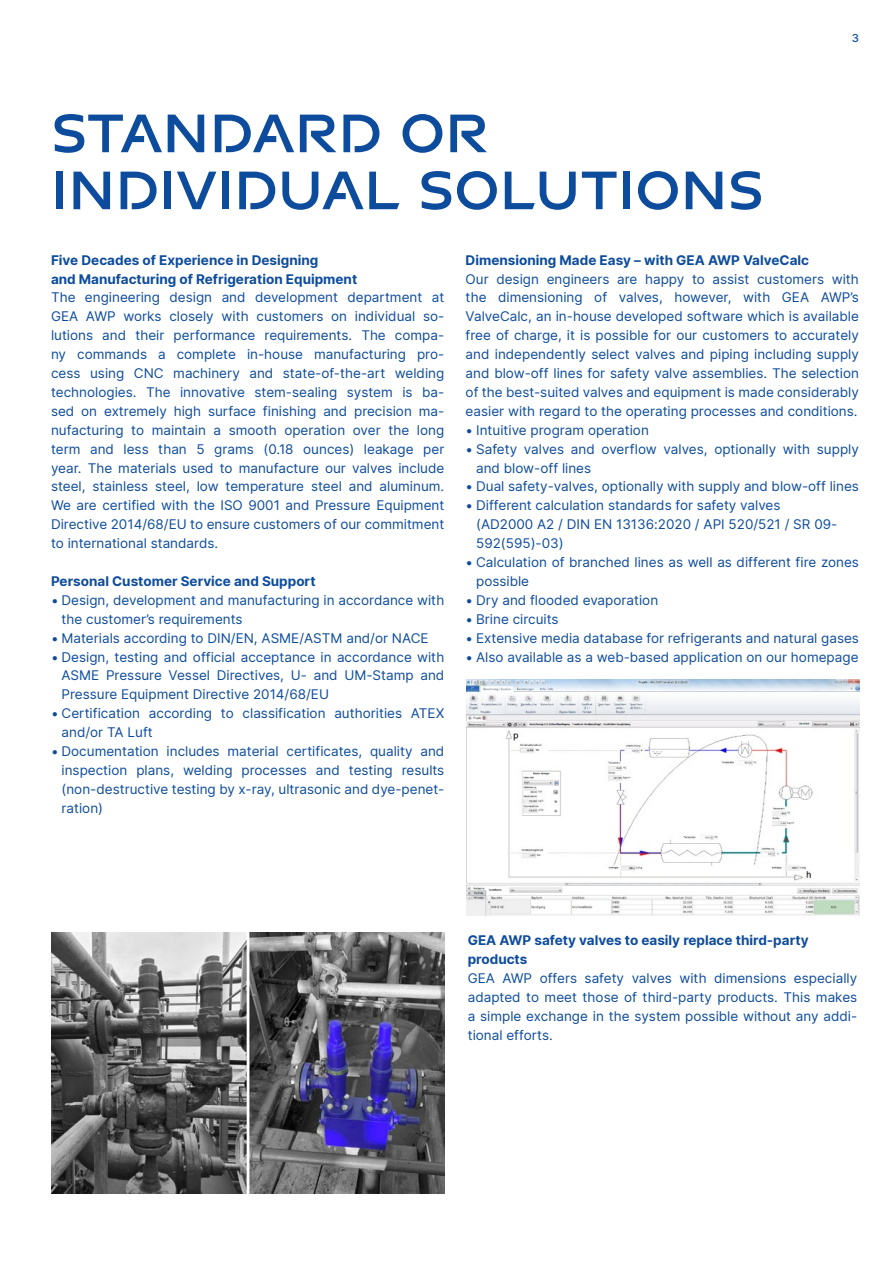
<style>
.page{position:relative;width:893px;height:1263px;background:#fff}
.page>*{position:absolute;margin:0;border:0;box-sizing:border-box;transform-origin:0 0}
.t1{font:700 57px/57px "GEA Sans";color:#0d4b9c}
.t2{font:13.5px/18.9px "Inter";color:#0d4b9c;text-align:justify}
.t3{font:700 13.5px/18.9px "Inter";color:#0d4b9c}
.t4{font:500 11.25px "Inter";color:#0d4b9c}
</style>
<div class="page">
<img style="left:467px;top:679px;width:393px;height:237px">
<img style="left:51px;top:933px;width:393px;height:260px">
<h1 class="t1" style="left:51px;top:103px;width:714px">STANDARD OR<br>INDIVIDUAL SOLUTIONS</h1>
<p class="t4" style="left:852px;top:30px;width:9px">3</p>
<p class="t3" style="left:51px;top:250px;width:308px">Five Decades of Experience in Designing<br>and Manufacturing of Refrigeration Equipment</p>
<p class="t2" style="left:51px;top:288px;width:395px">The engineering design and development department at GEA AWP works closely with customers on individual so&shy;lutions and their performance requirements. The compa&shy;ny commands a complete in-house manufacturing pro&shy;cess using CNC machinery and state-of-the-art welding technologies. The innovative stem-sealing system is ba&shy;sed on extremely high surface finishing and precision ma&shy;nufacturing to maintain a smooth operation over the long term and less than 5 grams (0.18 ounces) leakage per year. The materials used to manufacture our valves include steel, stainless steel, low temperature steel and aluminum.<br>We are certified with the ISO 9001 and Pressure Equipment Directive 2014/68/EU to ensure customers of our commitment to international standards.</p>
<p class="t3" style="left:51px;top:571px;width:266px">Personal Customer Service and Support</p>
<p class="t2" style="left:62px;top:590px;width:384px;text-indent:-11px">• Design, development and manufacturing in accordance with the customer’s requirements</p>
<p class="t2" style="left:51px;top:628px;width:379px">• Materials according to DIN/EN, ASME/ASTM and/or NACE</p>
<p class="t2" style="left:62px;top:647px;width:384px;text-indent:-11px">• Design, testing and official acceptance in accordance with ASME Pressure Vessel Directives, U- and UM-Stamp and Pressure Equipment Directive 2014/68/EU</p>
<p class="t2" style="left:62px;top:704px;width:384px;text-indent:-11px">• Certification according to classification authorities ATEX and/or TA Luft</p>
<p class="t2" style="left:62px;top:741px;width:384px;text-indent:-11px">• Documentation includes material certificates, quality and inspection plans, welding processes and testing results (non-destructive testing by x-ray, ultrasonic and dye-penet&shy;ration)</p>
<p class="t3" style="left:466px;top:250px;width:345px">Dimensioning Made Easy – with GEA AWP ValveCalc</p>
<p class="t2" style="left:466px;top:269px;width:395px">Our design engineers are happy to assist customers with the dimensioning of valves, however, with GEA AWP’s ValveCalc, an in-house developed software which is available free of charge, it is possible for our customers to accurately and independently select valves and piping including supply and blow-off lines for safety valve assemblies. The selection of the best-suited valves and equipment is made considerably easier with regard to the operating processes and conditions.</p>
<p class="t2" style="left:466px;top:420px;width:185px">• Intuitive program operation</p>
<p class="t2" style="left:476px;top:439px;width:384px;text-indent:-11px">• Safety valves and overflow valves, optionally with supply and blow-off lines</p>
<p class="t2" style="left:466px;top:477px;width:395px">• Dual safety-valves, optionally with supply and blow-off lines</p>
<p class="t2" style="left:476px;top:496px;width:363px;text-align:left;text-indent:-11px">• Different calculation standards for safety valves (AD2000 A2 / DIN EN 13136:2020 / API 520/521 / SR 09-<br>592(595)-03)</p>
<p class="t2" style="left:476px;top:552px;width:384px;text-indent:-11px">• Calculation of branched lines as well as different fire zones possible</p>
<p class="t2" style="left:466px;top:590px;width:194px">• Dry and flooded evaporation</p>
<p class="t2" style="left:466px;top:609px;width:95px">• Brine circuits</p>
<p class="t2" style="left:466px;top:628px;width:395px">• Extensive media database for refrigerants and natural gases</p>
<p class="t2" style="left:466px;top:647px;width:394px">• Also available as a web-based application on our homepage</p>
<p class="t3" style="left:468px;top:930px;width:342px">GEA AWP safety valves to easily replace third-party products</p>
<p class="t2" style="left:468px;top:968px;width:391px">GEA AWP offers safety valves with dimensions especially adapted to meet those of third-party products. This makes a simple exchange in the system possible without any addi&shy;tional efforts.</p>
</div>
